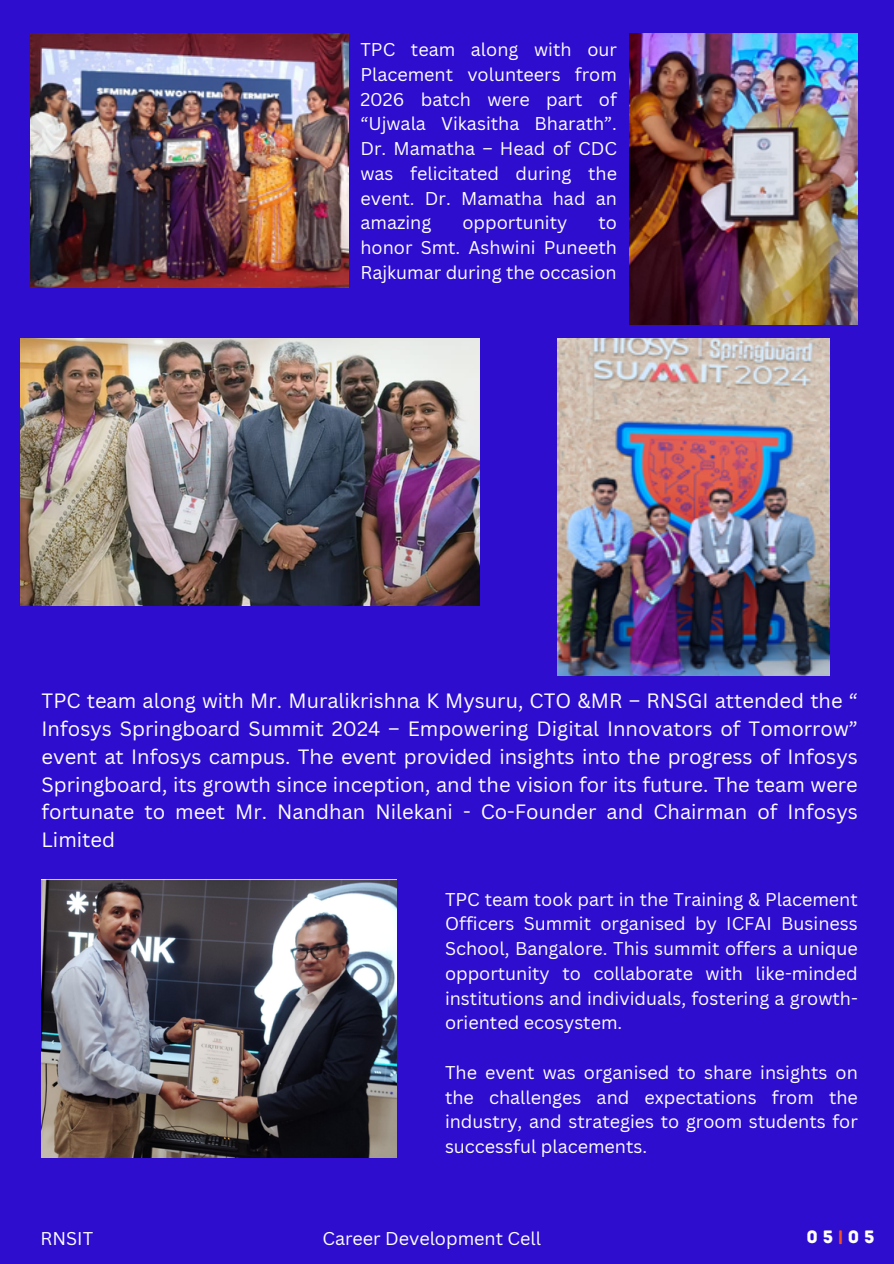
<style>
.page{position:relative;width:894px;height:1264px;background:#fff}
.page>*{position:absolute;margin:0;border:0;box-sizing:border-box;transform-origin:0 0}
.t1{font:20.1px/27.8px "Canva Sans";color:#fff;text-align:justify}
.t2{font:18px/24.8px "Canva Sans";color:#fff;text-align:justify}
.t3{font:17.85px "Intro Rust Base";color:#fff}
.s1{color:#f04e23}
</style>
<div class="page">
<div style="left:0;top:0;width:893px;height:1263px;background:#2e0dcf"></div>
<img style="left:629px;top:33px;width:228px;height:292px">
<img style="left:31px;top:33px;width:317px;height:255px">
<img style="left:558px;top:339px;width:271px;height:336px">
<img style="left:20px;top:339px;width:459px;height:266px">
<img style="left:42px;top:879px;width:354px;height:277px">
<p class="t2" style="left:360px;top:37px;width:258px">TPC team along with our Placement volunteers from 2026 batch were part of “Ujwala Vikasitha Bharath”.<br>Dr. Mamatha – Head of CDC was felicitated during the event. Dr. Mamatha had an amazing</p>
<p class="t2" style="left:462px;top:210px;width:106px">opportunity</p>
<p class="t2" style="left:360px;top:210px;width:258px;text-indent:238px">to honor Smt. Ashwini Puneeth Rajkumar during the occasion</p>
<p class="t1" style="left:42px;top:686px;width:817px">TPC team along with Mr. Muralikrishna K Mysuru, CTO &amp;MR – RNSGI attended the “ Infosys Springboard Summit 2024 – Empowering Digital Innovators of Tomorrow” event at Infosys campus. The event provided insights into the progress of Infosys Springboard, its growth since inception, and the vision for its future. The team were fortunate to meet Mr. Nandhan Nilekani - Co-Founder and Chairman of Infosys Limited</p>
<p class="t2" style="left:445px;top:886px;width:414px">TPC team took part in the Training &amp; Placement Officers Summit organised by ICFAI Business School, Bangalore. This summit offers a unique opportunity to collaborate with like-minded institutions and individuals, fostering a growth&shy;oriented ecosystem.</p>
<p class="t2" style="left:445px;top:1059px;width:414px">The event was organised to share insights on the challenges and expectations from the industry, and strategies to groom students for successful placements.</p>
<p class="t2" style="left:41px;top:1225px;width:54px">RNSIT</p>
<p class="t2" style="left:322px;top:1225px;width:220px">Career Development Cell</p>
<h1 class="t3" style="left:806px;top:1225px;width:69px">05<span class="s1">|</span>05</h1>
</div>
